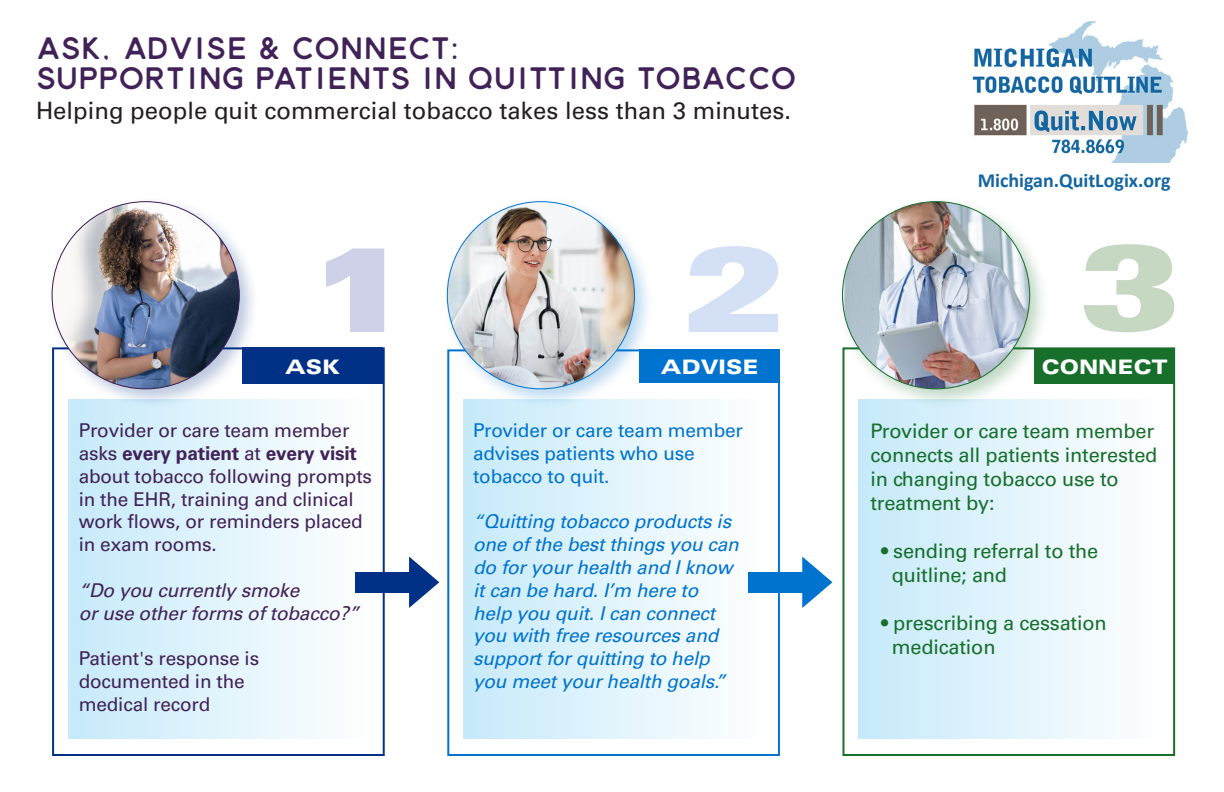
<style>
.page{position:relative;width:1224px;height:792px;background:#fff}
.page>*{position:absolute;margin:0;border:0;box-sizing:border-box;transform-origin:0 0}
.t1{font:900 expanded 118.8px "Univers";color:#ced1e7}
.t2{font:900 expanded 118.8px "Univers";color:#d4e0f6}
.t3{font:900 expanded 118.8px "Univers";color:#c6d7c2}
.t4{font:31px "Smoothy Sans";color:#412258}
.t5{font:24px "Univers";color:#231f20}
.t6{font:20px/24px "Univers";letter-spacing:-.01em;color:#176f2b}
.t7{font:700 20px "Calibri";color:#1365a1}
.t8{font:900 expanded 20px "Univers";color:#fff}
.t9{font:19px/22.8px "Univers";letter-spacing:-.01em;color:#412258}
.t10{font:italic 19px/22.8px "Univers";letter-spacing:-.01em;color:#0073ce}
.t11{font:19px/22.8px "Univers";letter-spacing:-.01em;color:#0073ce}
.t12{font:italic 19px/22.8px "Univers";letter-spacing:-.01em;color:#412258}
.s1{font-weight:700}
</style>
<div class="page">
<div style="left:858px;top:399px;width:301px;height:340px;background:linear-gradient(to right,#c6eafa,#fefefe)"></div>
<div style="left:463px;top:399px;width:301px;height:340px;background:linear-gradient(to right,#c6eafa,#fefefe)"></div>
<div style="left:52px;top:347px;width:333px;height:409px;border:2px solid #003186"></div>
<div style="left:69px;top:399px;width:301px;height:340px;background:linear-gradient(to right,#c6eafa,#fefefe)"></div>
<div style="left:242px;top:347px;width:141px;height:37px;background:#003186"></div>
<div style="left:447px;top:349px;width:333px;height:407px;border:2px solid #0073ce"></div>
<div style="left:842px;top:347px;width:333px;height:409px;border:2px solid #176f2b"></div>
<div style="left:355px;top:572px;width:65px;height:21px;background:#003186"></div>
<svg style="left:409px;top:557px;width:30px;height:51px"></svg>
<div style="left:749px;top:572px;width:65px;height:21px;background:#0073ce"></div>
<svg style="left:802px;top:557px;width:30px;height:51px"></svg>
<div style="left:46px;top:196px;width:213px;height:213px;background:#003186;opacity:.27"></div>
<img style="left:52px;top:202px;width:187px;height:187px;border-radius:94px">
<div style="left:640px;top:349px;width:140px;height:34px;background:#0073ce"></div>
<div style="left:442px;top:196px;width:213px;height:213px;background:#0073ce;opacity:.27"></div>
<img style="left:447px;top:202px;width:188px;height:187px;border-radius:94px">
<div style="left:1035px;top:348px;width:140px;height:36px;background:#176f2b"></div>
<div style="left:837px;top:196px;width:213px;height:213px;background:#176f2b;opacity:.27"></div>
<img style="left:842px;top:202px;width:188px;height:187px;border-radius:94px">
<img style="left:972px;top:22px;width:216px;height:140px">
<p class="t4" style="left:36px;top:35px;width:424px">ASK, ADVISE &amp; CONNECT:</p>
<p class="t4" style="left:36px;top:65px;width:761px">SUPPORTING PATIENTS IN QUITTING TOBACCO</p>
<p class="t5" style="left:36px;top:96px;width:757px">Helping people quit commercial tobacco takes less than 3 minutes.</p>
<p class="t1" style="left:309px;top:219px;width:101px">1</p>
<p class="t8" style="left:285px;top:355px;width:56px">ASK</p>
<p class="t9" style="left:79px;top:419px;width:295px">Provider or care team member asks <span class="s1">every patient</span> at <span class="s1">every visit </span>about tobacco following prompts in the EHR, training and clinical work flows, or reminders placed in exam rooms.</p>
<p class="t12" style="left:79px;top:579px;width:282px">“Do you currently smoke<br>or use other forms of tobacco?”</p>
<p class="t9" style="left:79px;top:647px;width:182px">Patient's response is documented in the medical record</p>
<p class="t2" style="left:684px;top:219px;width:101px">2</p>
<p class="t8" style="left:661px;top:356px;width:99px">ADVISE</p>
<p class="t11" style="left:473px;top:419px;width:271px">Provider or care team member advises patients who use tobacco to quit.</p>
<p class="t10" style="left:473px;top:510px;width:267px">“Quitting tobacco products is one of the best things you can do for your health and I know it can be hard. I’m here to help you quit. I can connect you with free resources and support for quitting to help you meet your health goals.”</p>
<p class="t7" style="left:978px;top:166px;width:194px">Michigan.QuitLogix.org</p>
<p class="t3" style="left:1079px;top:217px;width:101px">3</p>
<p class="t8" style="left:1042px;top:356px;width:127px">CONNECT</p>
<p class="t6" style="left:870px;top:419px;width:289px">Provider or care team member connects all patients interested in changing tobacco use to treatment by:</p>
<p class="t6" style="left:892px;top:539px;width:208px;text-indent:-11px">• sending referral to the quitline; and</p>
<p class="t6" style="left:892px;top:611px;width:216px;text-indent:-11px">• prescribing a cessation medication</p>
</div>
